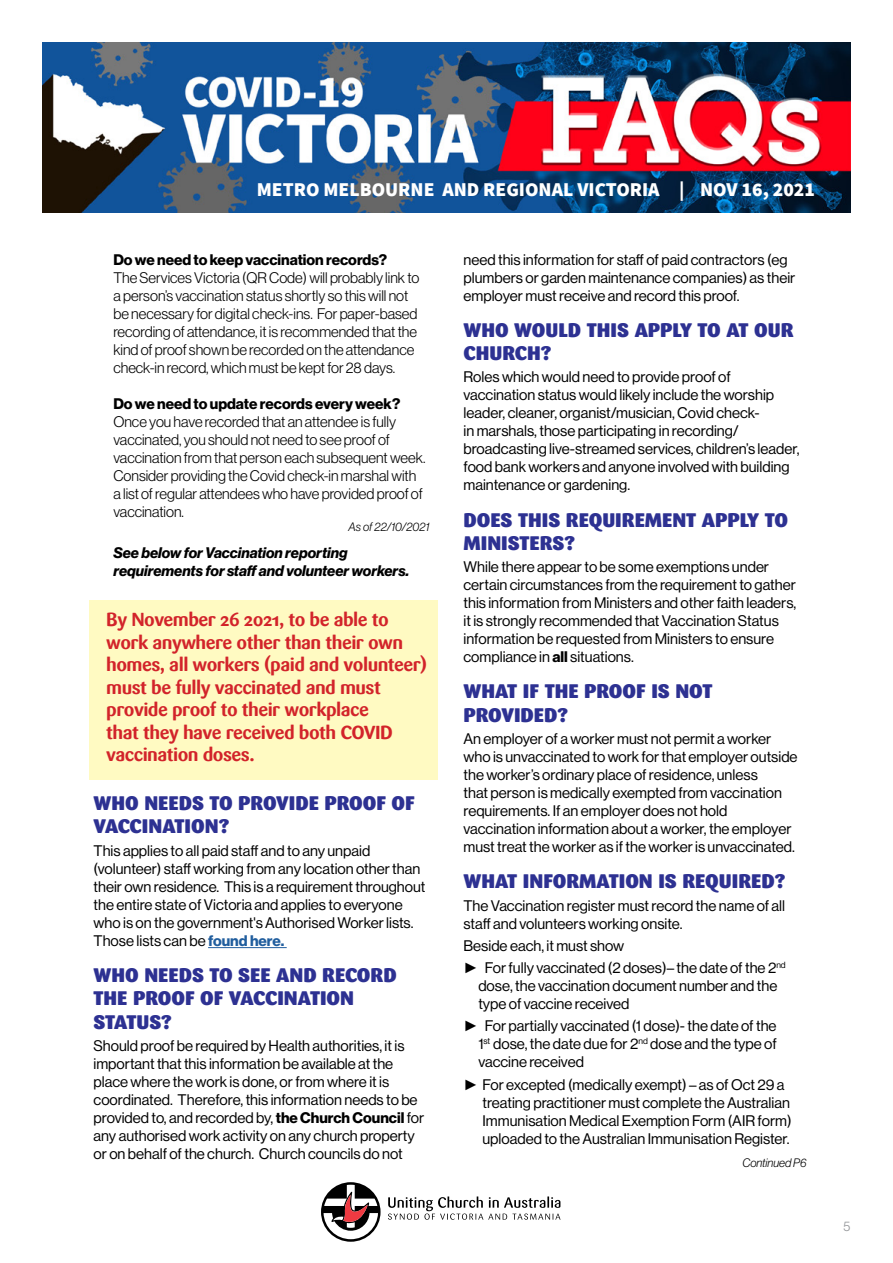
<style>
.page{position:relative;width:893px;height:1263px;background:#fff}
.page>*{position:absolute;margin:0;border:0;box-sizing:border-box;transform-origin:0 0}
.t1{font:900 19.5px/23.4px "Sari";color:#2d3192}
.t2{font:900 19.5px "Source Sans Pro";color:#fff}
.t3{font:700 18.75px/22.5px "Sari";letter-spacing:-.03em;color:#d2232a}
.t4{font:15px/18px "N Haas Grotesk DS Pro 55 Rg";color:#000}
.t5{font:15px/18px "N Haas Grotesk DS Pro 45 Lt";color:#000}
.t6{font:15px/18px "N Haas Grotesk DS Pro 76 Bd It";color:#000}
.t7{font:15px "N Haas Grotesk DS Pro 75 Bd";color:#000}
.t8{font:13.5px "N Haas Grotesk DS Pro 45 Lt";color:#939598}
.t9{font:12px "N Haas Grotesk DS Pro 46 Lt It";color:#000}
.s1{font-family:"N Haas Grotesk DS Pro 75 Bd";color:#215e9e}
.s2{font-family:"N Haas Grotesk DS Pro 75 Bd"}
.s3{font-family:"Arial"}
</style>
<div class="page">
<div style="left:89px;top:600px;width:349px;height:180px;background:#fffac2"></div>
<hr style="left:208px;top:947px;width:79px;height:1px;background:#215e9e">
<svg style="left:388px;top:1196px;width:172px;height:24px"></svg>
<svg style="left:321px;top:1182px;width:60px;height:60px"></svg>
<img style="left:43px;top:43px;width:807px;height:169px">
<h1 class="t2" style="left:257px;top:176px;width:560px">METRO MELBOURNE AND REGIONAL VICTORIA | NOV 16, 2021</h1>
<p class="t7" style="left:113px;top:251px;width:275px">Do we need to keep vaccination records?</p>
<p class="t5" style="left:113px;top:268px;width:307px">The Services Victoria (QR Code) will probably link to a person’s vaccination status shortly so this will not be necessary for digital check-ins. For paper-based recording of attendance, it is recommended that the kind of proof shown be recorded on the attendance check-in record, which must be kept for 28 days.</p>
<p class="t7" style="left:113px;top:395px;width:288px">Do we need to update records every week?</p>
<p class="t5" style="left:113px;top:412px;width:313px">Once you have recorded that an attendee is fully vaccinated, you should not need to see proof of vaccination from that person each subsequent week.<br>Consider providing the Covid check-in marshal with a list of regular attendees who have provided proof of vaccination.</p>
<p class="t9" style="left:349px;top:520px;width:82px">As of 22/10/2021</p>
<p class="t6" style="left:113px;top:543px;width:297px">See below for Vaccination reporting requirements for staff and volunteer workers.</p>
<p class="t3" style="left:106px;top:608px;width:322px">By November 26 2021, to be able to work anywhere other than their own homes, all workers (paid and volunteer) must be fully vaccinated and must provide proof to their workplace<br>that they have received both COVID vaccination doses.</p>
<h1 class="t1" style="left:94px;top:791px;width:323px">WHO NEEDS TO PROVIDE PROOF OF<br>VACCINATION?</h1>
<p class="t4" style="left:94px;top:841px;width:334px">This applies to all paid staff and to any unpaid (volunteer) staff working from any location other than their own residence. This is a requirement throughout the entire state of Victoria and applies to everyone who is on the government's Authorised Worker lists.<br>Those lists can be <span class="s1">found here.</span></p>
<h1 class="t1" style="left:94px;top:963px;width:305px">WHO NEEDS TO SEE AND RECORD<br>THE PROOF OF VACCINATION<br>STATUS?</h1>
<p class="t4" style="left:94px;top:1037px;width:332px">Should proof be required by Health authorities, it is important that this information be available at the place where the work is done, or from where it is coordinated. Therefore, this information needs to be provided to, and recorded by, <span class="s2">the Church Council</span> for any authorised work activity on any church property or on behalf of the church. Church councils do not</p>
<p class="t4" style="left:463px;top:250px;width:333px">need this information for staff of paid contractors (eg plumbers or garden maintenance companies) as their employer must receive and record this proof.</p>
<h1 class="t1" style="left:463px;top:318px;width:332px">WHO WOULD THIS APPLY TO AT OUR<br>CHURCH?</h1>
<p class="t4" style="left:463px;top:368px;width:337px">Roles which would need to provide proof of vaccination status would likely include the worship leader, cleaner, organist/musician, Covid check-<br>in marshals, those participating in recording/ broadcasting live-streamed services, children’s leader, food bank workers and anyone involved with building maintenance or gardening.</p>
<h1 class="t1" style="left:463px;top:508px;width:326px">DOES THIS REQUIREMENT APPLY TO<br>MINISTERS?</h1>
<p class="t4" style="left:463px;top:558px;width:334px">While there appear to be some exemptions under certain circumstances from the requirement to gather this information from Ministers and other faith leaders, it is strongly recommended that Vaccination Status information be requested from Ministers to ensure compliance in <span class="s2">all</span> situations.</p>
<h1 class="t1" style="left:463px;top:680px;width:250px">WHAT IF THE PROOF IS NOT<br>PROVIDED?</h1>
<p class="t4" style="left:463px;top:730px;width:336px">An employer of a worker must not permit a worker who is unvaccinated to work for that employer outside the worker’s ordinary place of residence, unless<br>that person is medically exempted from vaccination requirements. If an employer does not hold vaccination information about a worker, the employer must treat the worker as if the worker is unvaccinated.</p>
<h1 class="t1" style="left:463px;top:869px;width:323px">WHAT INFORMATION IS REQUIRED?</h1>
<p class="t4" style="left:463px;top:896px;width:323px">The Vaccination register must record the name of all staff and volunteers working onsite.</p>
<p class="t4" style="left:463px;top:934px;width:324px;line-height:22.2px">Beside each, it must show<br><span class="s3">►</span> For fully vaccinated (2 doses)– the date of the 2<sup>nd</sup></p>
<p class="t4" style="left:478px;top:977px;width:301px">dose, the vaccination document number and the type of vaccine received</p>
<p class="t4" style="left:478px;top:1017px;width:300px;text-align:justify;text-indent:-15px"><span class="s3">►</span> For partially vaccinated (1 dose)- the date of the 1<sup>st</sup> dose, the date due for 2<sup>nd</sup> dose and the type of vaccine received</p>
<p class="t4" style="left:482px;top:1075px;width:311px;text-indent:-19px"><span class="s3">►</span> For excepted (medically exempt) – as of Oct 29 a treating practitioner must complete the Australian Immunisation Medical Exemption Form (AIR form) uploaded to the Australian Immunisation Register.</p>
<p class="t9" style="left:742px;top:1156px;width:66px">Continued P6</p>
<p class="t8" style="left:843px;top:1218px;width:8px">5</p>
</div>
